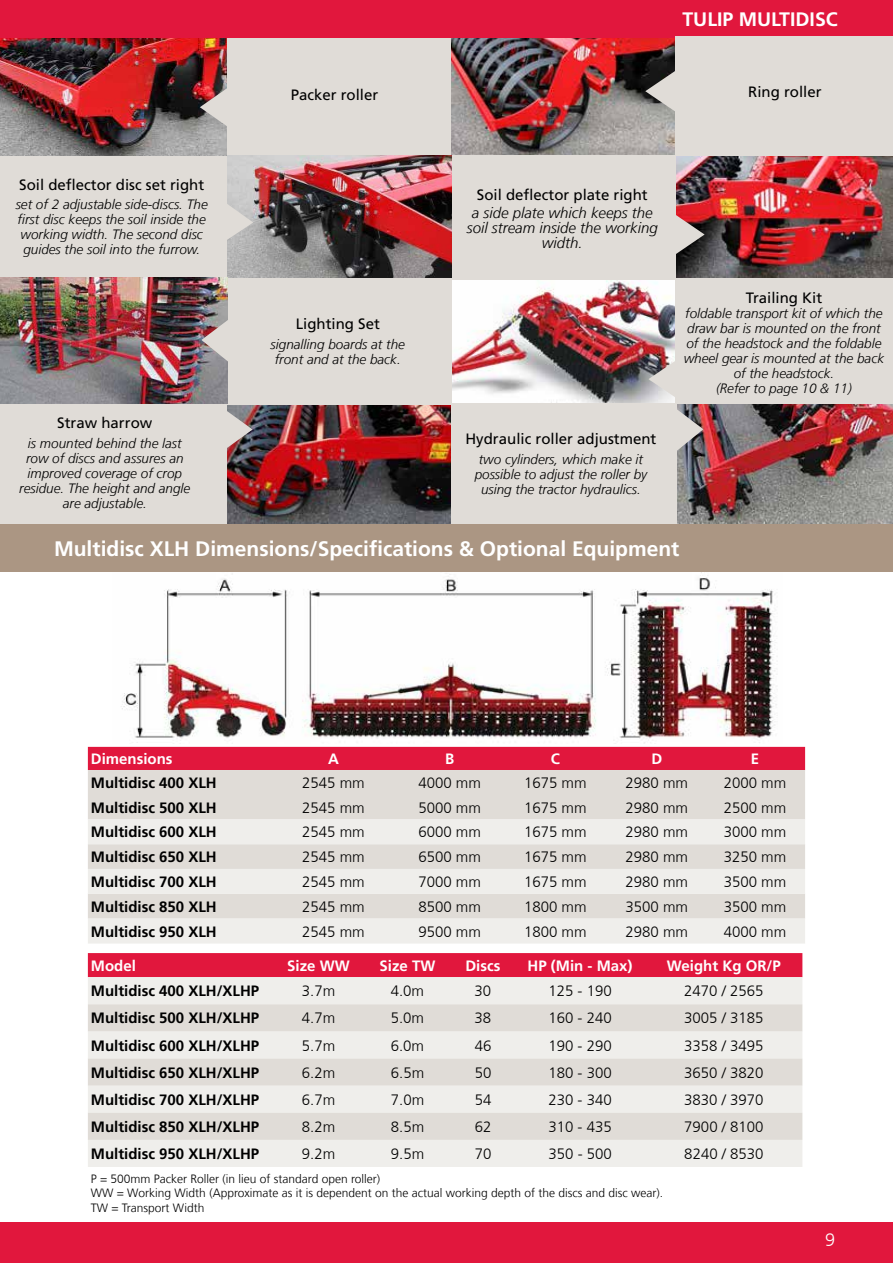
<style>
.page{position:relative;width:893px;height:1263px;background:#fff}
.page>*{position:absolute;margin:0;border:0;box-sizing:border-box;transform-origin:0 0}
.t1{font:700 21px "Frutiger LT Com";color:#fff}
.t2{font:700 19.5px "Frutiger LT Com";color:#fff}
.t3{font:300 18px "Frutiger LT Com";color:#fff}
.t4{font:300 15px "Frutiger LT Com";color:#000}
.t5{font:700 15px "Frutiger LT Com";color:#000}
.t6{font:15px "Frutiger LT Com";color:#000}
.t7{font:700 15px "Frutiger LT Com";color:#fff}
.t8{font:italic 300 15px/15px "Frutiger LT Com";color:#000;text-align:center}
.t9{font:italic 300 13.5px/15px "Frutiger LT Com";color:#000;text-align:center}
.t10{font:300 12px/14.4px "Frutiger LT Com";color:#000}
</style>
<div class="page">
<div style="left:0;top:0;width:893px;height:38px;background:#e1173d"></div>
<div style="left:0;top:1222px;width:893px;height:41px;background:#e1173d"></div>
<img style="left:121px;top:572px;width:656px;height:172px">
<img style="left:227px;top:405px;width:224px;height:119px">
<img style="left:677px;top:404px;width:216px;height:120px">
<div style="left:450px;top:155px;width:227px;height:125px;background:#e0dcd7"></div>
<div style="left:226px;top:38px;width:226px;height:117px;background:#e0dcd7"></div>
<img style="left:226px;top:155px;width:226px;height:124px">
<div style="left:0;top:154px;width:226px;height:125px;background:#e0dcd7"></div>
<img style="left:0;top:38px;width:226px;height:117px">
<img style="left:676px;top:155px;width:217px;height:124px">
<img style="left:452px;top:281px;width:224px;height:122px">
<div style="left:226px;top:279px;width:226px;height:126px;background:#e0dcd7"></div>
<div style="left:676px;top:279px;width:217px;height:125px;background:#e0dcd7"></div>
<img style="left:452px;top:38px;width:223px;height:116px">
<div style="left:0;top:402px;width:227px;height:123px;background:#e0dcd7"></div>
<svg style="left:645px;top:70px;width:30px;height:42px"></svg>
<div style="left:675px;top:36px;width:218px;height:119px;background:#e0dcd7"></div>
<svg style="left:200px;top:86px;width:27px;height:42px"></svg>
<img style="left:0;top:278px;width:227px;height:126px">
<div style="left:451px;top:403px;width:226px;height:123px;background:#e0dcd7"></div>
<svg style="left:676px;top:214px;width:29px;height:41px"></svg>
<svg style="left:648px;top:358px;width:28px;height:42px"></svg>
<svg style="left:201px;top:319px;width:27px;height:42px"></svg>
<svg style="left:227px;top:409px;width:26px;height:41px"></svg>
<svg style="left:226px;top:202px;width:27px;height:40px"></svg>
<svg style="left:677px;top:409px;width:26px;height:42px"></svg>
<div style="left:0;top:524px;width:893px;height:48px;background:#ab9683"></div>
<div style="left:88px;top:953px;width:714px;height:24px;background:#e1173d"></div>
<div style="left:88px;top:977px;width:714px;height:190px;background:#efeeeb"></div>
<svg style="left:88px;top:1004px;width:714px;height:136px;background:#e6e3df"></svg>
<div style="left:88px;top:747px;width:717px;height:23px;background:#e1173d"></div>
<div style="left:88px;top:770px;width:717px;height:49px;background:#e0dcd7"></div>
<svg style="left:88px;top:819px;width:717px;height:124px;background:#e9e6e3"></svg>
<p class="t6" style="left:19px;top:176px;width:187px">Soil deflector disc set right</p>
<p class="t9" style="left:16px;top:197px;width:194px">set of 2 adjustable side-discs. The first disc keeps the soil inside the working width. The second disc guides the soil into the furrow.</p>
<p class="t6" style="left:57px;top:414px;width:97px">Straw harrow</p>
<p class="t9" style="left:19px;top:435px;width:173px">is mounted behind the last row of discs and assures an improved coverage of crop residue. The height and angle are adjustable.</p>
<p class="t6" style="left:291px;top:86px;width:89px">Packer roller</p>
<p class="t6" style="left:296px;top:315px;width:86px">Lighting Set</p>
<p class="t9" style="left:271px;top:337px;width:136px">signalling boards at the front and at the back.</p>
<h2 class="t2" style="left:682px;top:8px;width:157px">TULIP MULTIDISC</h2>
<p class="t6" style="left:748px;top:83px;width:75px">Ring roller</p>
<p class="t6" style="left:477px;top:186px;width:172px">Soil deflector plate right</p>
<p class="t8" style="left:467px;top:205px;width:192px">a side plate which keeps the soil stream inside the working width.</p>
<p class="t6" style="left:465px;top:430px;width:192px">Hydraulic roller adjustment</p>
<p class="t9" style="left:475px;top:451px;width:174px">two cylinders, which make it possible to adjust the roller by using the tractor hydraulics.</p>
<p class="t6" style="left:746px;top:288px;width:78px">Trailing Kit</p>
<p class="t9" style="left:684px;top:305px;width:202px">foldable transport kit of which the draw bar is mounted on the front of the headstock and the foldable wheel gear is mounted at the back of the headstock.<br>(Refer to page 10 &amp; 11)</p>
<h1 class="t1" style="left:54px;top:536px;width:627px">Multidisc XLH Dimensions/Specifications &amp; Optional Equipment</h1>
<p class="t7" style="left:91px;top:750px;width:83px">Dimensions</p>
<p class="t7" style="left:328px;top:750px;width:12px">A</p>
<p class="t7" style="left:445px;top:750px;width:11px">B</p>
<p class="t7" style="left:551px;top:750px;width:11px">C</p>
<p class="t7" style="left:651px;top:750px;width:12px">D</p>
<p class="t7" style="left:751px;top:750px;width:10px">E</p>
<p class="t5" style="left:91px;top:774px;width:127px">Multidisc 400 XLH</p>
<p class="t4" style="left:302px;top:774px;width:64px">2545 mm</p>
<p class="t4" style="left:418px;top:774px;width:64px">4000 mm</p>
<p class="t4" style="left:524px;top:774px;width:64px">1675 mm</p>
<p class="t4" style="left:626px;top:774px;width:64px">2980 mm</p>
<p class="t4" style="left:724px;top:774px;width:64px">2000 mm</p>
<p class="t5" style="left:91px;top:799px;width:127px">Multidisc 500 XLH</p>
<p class="t4" style="left:302px;top:799px;width:64px">2545 mm</p>
<p class="t4" style="left:418px;top:799px;width:64px">5000 mm</p>
<p class="t4" style="left:524px;top:799px;width:64px">1675 mm</p>
<p class="t4" style="left:626px;top:799px;width:64px">2980 mm</p>
<p class="t4" style="left:724px;top:799px;width:64px">2500 mm</p>
<p class="t5" style="left:91px;top:823px;width:127px">Multidisc 600 XLH</p>
<p class="t4" style="left:302px;top:823px;width:64px">2545 mm</p>
<p class="t4" style="left:418px;top:823px;width:64px">6000 mm</p>
<p class="t4" style="left:524px;top:823px;width:64px">1675 mm</p>
<p class="t4" style="left:626px;top:823px;width:64px">2980 mm</p>
<p class="t4" style="left:724px;top:823px;width:64px">3000 mm</p>
<p class="t5" style="left:91px;top:848px;width:127px">Multidisc 650 XLH</p>
<p class="t4" style="left:302px;top:848px;width:64px">2545 mm</p>
<p class="t4" style="left:418px;top:848px;width:64px">6500 mm</p>
<p class="t4" style="left:524px;top:848px;width:64px">1675 mm</p>
<p class="t4" style="left:626px;top:848px;width:64px">2980 mm</p>
<p class="t4" style="left:724px;top:848px;width:64px">3250 mm</p>
<p class="t5" style="left:91px;top:873px;width:127px">Multidisc 700 XLH</p>
<p class="t4" style="left:302px;top:873px;width:64px">2545 mm</p>
<p class="t4" style="left:418px;top:873px;width:64px">7000 mm</p>
<p class="t4" style="left:524px;top:873px;width:64px">1675 mm</p>
<p class="t4" style="left:626px;top:873px;width:64px">2980 mm</p>
<p class="t4" style="left:724px;top:873px;width:64px">3500 mm</p>
<p class="t5" style="left:91px;top:898px;width:127px">Multidisc 850 XLH</p>
<p class="t4" style="left:302px;top:898px;width:64px">2545 mm</p>
<p class="t4" style="left:418px;top:898px;width:64px">8500 mm</p>
<p class="t4" style="left:524px;top:898px;width:64px">1800 mm</p>
<p class="t4" style="left:626px;top:898px;width:64px">3500 mm</p>
<p class="t4" style="left:724px;top:898px;width:64px">3500 mm</p>
<p class="t5" style="left:91px;top:923px;width:127px">Multidisc 950 XLH</p>
<p class="t4" style="left:302px;top:923px;width:64px">2545 mm</p>
<p class="t4" style="left:418px;top:923px;width:64px">9500 mm</p>
<p class="t4" style="left:524px;top:923px;width:64px">1800 mm</p>
<p class="t4" style="left:626px;top:923px;width:64px">2980 mm</p>
<p class="t4" style="left:724px;top:923px;width:64px">4000 mm</p>
<p class="t7" style="left:91px;top:957px;width:47px">Model</p>
<p class="t7" style="left:287px;top:957px;width:64px">Size WW</p>
<p class="t7" style="left:379px;top:957px;width:57px">Size TW</p>
<p class="t7" style="left:465px;top:957px;width:36px">Discs</p>
<p class="t7" style="left:528px;top:957px;width:106px">HP (Min - Max)</p>
<p class="t7" style="left:667px;top:957px;width:115px">Weight Kg OR/P</p>
<p class="t5" style="left:91px;top:982px;width:170px">Multidisc 400 XLH/XLHP</p>
<p class="t4" style="left:302px;top:982px;width:35px">3.7m</p>
<p class="t4" style="left:391px;top:982px;width:35px">4.0m</p>
<p class="t4" style="left:475px;top:982px;width:18px">30</p>
<p class="t4" style="left:548px;top:982px;width:65px">125 - 190</p>
<p class="t4" style="left:684px;top:982px;width:81px">2470 / 2565</p>
<p class="t5" style="left:91px;top:1009px;width:170px">Multidisc 500 XLH/XLHP</p>
<p class="t4" style="left:302px;top:1009px;width:35px">4.7m</p>
<p class="t4" style="left:391px;top:1009px;width:35px">5.0m</p>
<p class="t4" style="left:475px;top:1009px;width:18px">38</p>
<p class="t4" style="left:548px;top:1009px;width:65px">160 - 240</p>
<p class="t4" style="left:684px;top:1009px;width:81px">3005 / 3185</p>
<p class="t5" style="left:91px;top:1036px;width:170px">Multidisc 600 XLH/XLHP</p>
<p class="t4" style="left:302px;top:1037px;width:35px">5.7m</p>
<p class="t4" style="left:391px;top:1037px;width:35px">6.0m</p>
<p class="t4" style="left:475px;top:1037px;width:18px">46</p>
<p class="t4" style="left:548px;top:1037px;width:65px">190 - 290</p>
<p class="t4" style="left:684px;top:1037px;width:81px">3358 / 3495</p>
<p class="t5" style="left:91px;top:1064px;width:170px">Multidisc 650 XLH/XLHP</p>
<p class="t4" style="left:302px;top:1064px;width:35px">6.2m</p>
<p class="t4" style="left:391px;top:1064px;width:35px">6.5m</p>
<p class="t4" style="left:475px;top:1064px;width:18px">50</p>
<p class="t4" style="left:548px;top:1064px;width:65px">180 - 300</p>
<p class="t4" style="left:684px;top:1064px;width:81px">3650 / 3820</p>
<p class="t5" style="left:91px;top:1091px;width:170px">Multidisc 700 XLH/XLHP</p>
<p class="t4" style="left:302px;top:1091px;width:35px">6.7m</p>
<p class="t4" style="left:391px;top:1091px;width:35px">7.0m</p>
<p class="t4" style="left:475px;top:1091px;width:18px">54</p>
<p class="t4" style="left:548px;top:1091px;width:65px">230 - 340</p>
<p class="t4" style="left:684px;top:1091px;width:81px">3830 / 3970</p>
<p class="t5" style="left:91px;top:1118px;width:170px">Multidisc 850 XLH/XLHP</p>
<p class="t4" style="left:302px;top:1118px;width:35px">8.2m</p>
<p class="t4" style="left:391px;top:1118px;width:35px">8.5m</p>
<p class="t4" style="left:475px;top:1118px;width:18px">62</p>
<p class="t4" style="left:548px;top:1118px;width:65px">310 - 435</p>
<p class="t4" style="left:684px;top:1118px;width:81px">7900 / 8100</p>
<p class="t5" style="left:91px;top:1145px;width:170px">Multidisc 950 XLH/XLHP</p>
<p class="t4" style="left:302px;top:1145px;width:35px">9.2m</p>
<p class="t4" style="left:391px;top:1145px;width:35px">9.5m</p>
<p class="t4" style="left:475px;top:1145px;width:18px">70</p>
<p class="t4" style="left:548px;top:1145px;width:65px">350 - 500</p>
<p class="t4" style="left:684px;top:1145px;width:81px">8240 / 8530</p>
<p class="t10" style="left:91px;top:1171px;width:574px">P = 500mm Packer Roller (in lieu of standard open roller)<br>WW = Working Width (Approximate as it is dependent on the actual working depth of the discs and disc wear).<br>TW = Transport Width</p>
<h3 class="t3" style="left:825px;top:1229px;width:12px">9</h3>
</div>
